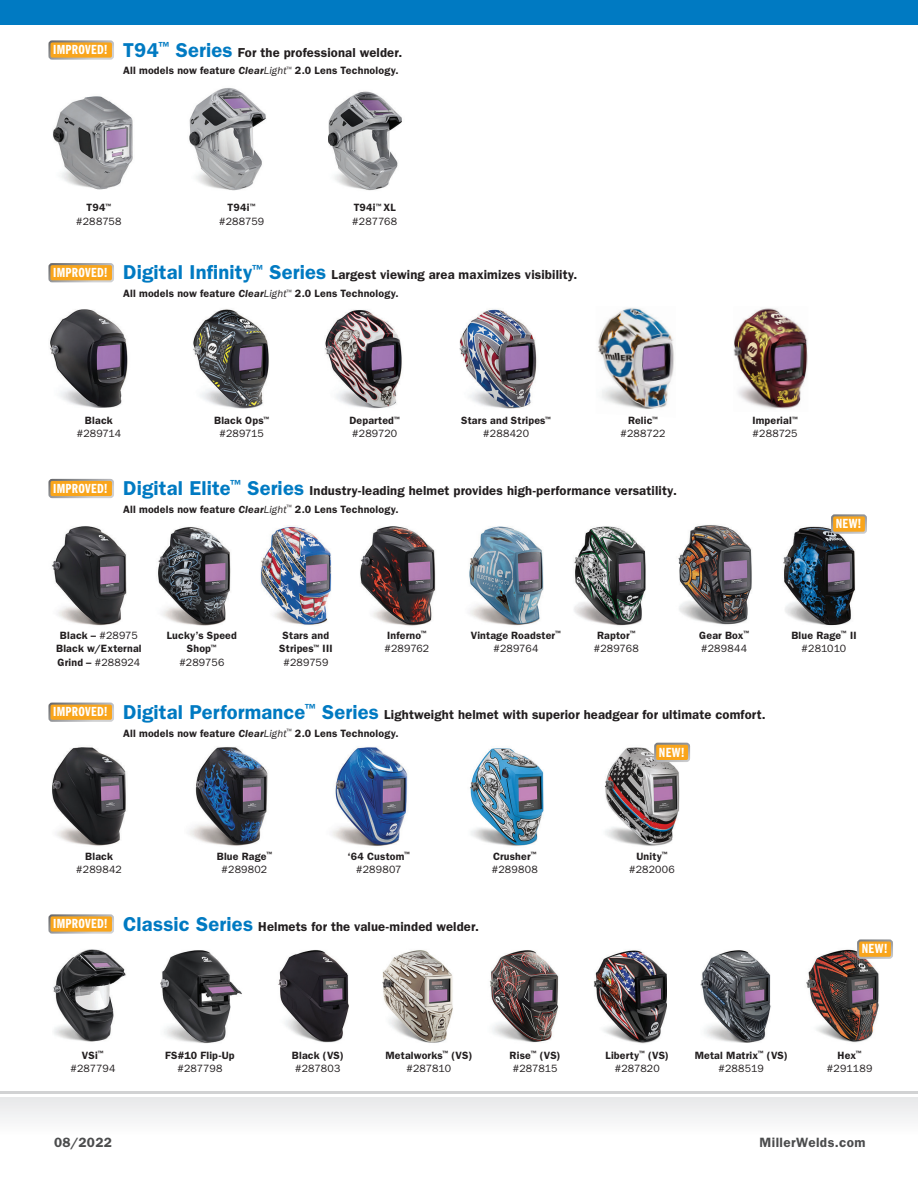
<style>
.page{position:relative;width:918px;height:1188px;background:#fff}
.page>*{position:absolute;margin:0;border:0;box-sizing:border-box;transform-origin:0 0}
.t1{font:13.8px "ITC Franklin Gothic Std Dm Cp";letter-spacing:.03em;color:#fff}
.t2{font:13.65px "ITC Franklin Gothic Std Dm Cp";letter-spacing:.02em;color:#fff}
.t3{font:600 13.5px "ITC Franklin Gothic Std";letter-spacing:.03em;color:#4b4c4d}
.t4{font:600 13.05px "ITC Franklin Gothic Std";letter-spacing:.01em;color:#231f20}
.t5{font:600 10.65px/13.5px "ITC Franklin Gothic Std";letter-spacing:.015em;color:#231f20;text-align:center}
.t6{font:10.65px/13.5px "ITC Franklin Gothic Std";letter-spacing:.01em;color:#231f20;text-align:center}
.s1{font-size:20.1px;color:#007ac2}
.s2{font-style:italic}
.s3{font-weight:400;font-style:italic}
.s4{font-weight:600}
.s5{font-weight:400}
</style>
<div class="page">
<div style="left:0;top:1098px;width:918px;height:90px;background:linear-gradient(to bottom,#f0f0f1,#fff)"></div>
<hr style="left:0;top:1091px;width:918px;height:3px;background:#d1d2d3">
<div style="left:0;top:0;width:918px;height:25px;background:#007ac2"></div>
<img style="left:53px;top:96px;width:80px;height:94px">
<img style="left:328px;top:91px;width:74px;height:100px">
<img style="left:189px;top:88px;width:77px;height:103px">
<div style="left:50px;top:41px;width:63px;height:18px;background:#f9a51b;border-radius:3px"></div>
<div style="left:48px;top:40px;width:66px;height:20px;border:2px solid #fff;border-radius:3px"></div>
<img style="left:193px;top:309px;width:76px;height:99px">
<img style="left:325px;top:309px;width:77px;height:100px">
<img style="left:459px;top:309px;width:78px;height:100px">
<img style="left:598px;top:308px;width:76px;height:101px">
<img style="left:733px;top:308px;width:75px;height:101px">
<img style="left:50px;top:309px;width:78px;height:99px">
<div style="left:50px;top:264px;width:63px;height:17px;background:#f9a51b;border-radius:3px"></div>
<div style="left:48px;top:263px;width:66px;height:19px;border:2px solid #fff;border-radius:3px"></div>
<img style="left:783px;top:526px;width:72px;height:100px">
<img style="left:51px;top:526px;width:75px;height:100px">
<img style="left:158px;top:527px;width:73px;height:99px">
<img style="left:260px;top:526px;width:71px;height:99px">
<img style="left:469px;top:526px;width:75px;height:100px">
<img style="left:574px;top:526px;width:72px;height:100px">
<img style="left:360px;top:526px;width:76px;height:100px">
<img style="left:678px;top:525px;width:74px;height:100px">
<div style="left:50px;top:480px;width:63px;height:17px;background:#f9a51b;border-radius:3px"></div>
<div style="left:48px;top:479px;width:66px;height:19px;border:2px solid #fff;border-radius:3px"></div>
<div style="left:832px;top:515px;width:34px;height:18px;background:#f9a51b;border-radius:3px"></div>
<div style="left:831px;top:514px;width:36px;height:20px;border:2px solid #fff;border-radius:3px"></div>
<img style="left:604px;top:742px;width:75px;height:104px">
<img style="left:189px;top:747px;width:79px;height:99px">
<img style="left:331px;top:747px;width:77px;height:99px">
<img style="left:470px;top:748px;width:74px;height:98px">
<img style="left:52px;top:747px;width:74px;height:99px">
<div style="left:50px;top:704px;width:63px;height:17px;background:#f9a51b;border-radius:3px"></div>
<div style="left:48px;top:703px;width:66px;height:19px;border:2px solid #fff;border-radius:3px"></div>
<div style="left:655px;top:744px;width:34px;height:17px;background:#f9a51b;border-radius:3px"></div>
<div style="left:654px;top:743px;width:36px;height:19px;border:2px solid #fff;border-radius:3px"></div>
<img style="left:806px;top:949px;width:73px;height:94px">
<img style="left:278px;top:950px;width:71px;height:93px">
<img style="left:700px;top:950px;width:71px;height:93px">
<img style="left:382px;top:950px;width:71px;height:93px">
<img style="left:489px;top:950px;width:70px;height:93px">
<img style="left:593px;top:950px;width:73px;height:94px">
<div style="left:50px;top:915px;width:63px;height:18px;background:#f9a51b;border-radius:3px"></div>
<div style="left:48px;top:914px;width:66px;height:20px;border:2px solid #fff;border-radius:3px"></div>
<img style="left:53px;top:949px;width:73px;height:93px">
<div style="left:858px;top:941px;width:34px;height:17px;background:#f9a51b;border-radius:3px"></div>
<div style="left:857px;top:939px;width:36px;height:20px;border:2px solid #fff;border-radius:3px"></div>
<img style="left:160px;top:950px;width:82px;height:94px">
<p class="t2" style="left:53px;top:42px;width:56px">IMPROVED!</p>
<p class="t4" style="left:123px;top:44px;width:281px"><span class="s1">T94</span><sup>™</sup> <span class="s1">Series</span> For the professional welder.</p>
<p class="t5" style="left:123px;top:64px;width:277px">All models now feature <span class="s2">Clear</span><span class="s3">Light</span><sup>™</sup> 2.0 Lens Technology.</p>
<p class="t6" style="left:76px;top:201px;width:47px"><span class="s4">T94</span><sup>™ </sup>#288758</p>
<p class="t6" style="left:219px;top:201px;width:47px"><span class="s4">T94i</span><sup>™ </sup>#288759</p>
<p class="t6" style="left:352px;top:201px;width:46px;text-align:left"><span class="s4">T94i</span><sup>™</sup> <span class="s4">XL </span>#287768</p>
<p class="t4" style="left:123px;top:267px;width:456px"><span class="s1">Digital Infinity</span><sup>™</sup> <span class="s1">Series</span> Largest viewing area maximizes visibility.</p>
<p class="t5" style="left:123px;top:287px;width:277px">All models now feature <span class="s2">Clear</span><span class="s3">Light</span><sup>™</sup> 2.0 Lens Technology.</p>
<p class="t2" style="left:53px;top:265px;width:56px">IMPROVED!</p>
<p class="t6" style="left:77px;top:414px;width:46px"><span class="s4">Black </span>#289714</p>
<p class="t5" style="left:214px;top:414px;width:57px">Black Ops<sup>™ </sup><span class="s5">#289715</span></p>
<p class="t5" style="left:349px;top:414px;width:52px;text-align:left">Departed<sup>™ </sup><span class="s5">#289720</span></p>
<p class="t5" style="left:461px;top:414px;width:91px">Stars and Stripes<sup>™ </sup><span class="s5">#288420</span></p>
<p class="t6" style="left:620px;top:414px;width:47px"><span class="s4">Relic</span><sup>™ </sup>#288722</p>
<p class="t5" style="left:752px;top:414px;width:47px;text-align:left">Imperial<sup>™ </sup><span class="s5">#288725</span></p>
<p class="t2" style="left:53px;top:481px;width:56px">IMPROVED!</p>
<p class="t4" style="left:123px;top:483px;width:555px"><span class="s1">Digital Elite</span><sup>™</sup> <span class="s1">Series</span> Industry-leading helmet provides high-performance versatility.</p>
<p class="t5" style="left:123px;top:502px;width:277px">All models now feature <span class="s2">Clear</span><span class="s3">Light</span><sup>™</sup> 2.0 Lens Technology.</p>
<p class="t1" style="left:836px;top:516px;width:27px">NEW!</p>
<p class="t5" style="left:56px;top:629px;width:87px">Black – <span class="s5">#28975<br></span>Black w/External</p>
<p class="t6" style="left:58px;top:656px;width:84px"><span class="s4">Grind –</span> #288924</p>
<p class="t5" style="left:167px;top:629px;width:72px">Lucky’s Speed</p>
<p class="t6" style="left:179px;top:642px;width:47px"><span class="s4">Shop</span><sup>™ </sup>#289756</p>
<p class="t5" style="left:279px;top:629px;width:55px">Stars and<br>Stripes<sup>™</sup> III <span class="s5">#289759</span></p>
<p class="t5" style="left:385px;top:629px;width:46px;text-align:left">Inferno<sup>™ </sup><span class="s5">#289762</span></p>
<p class="t5" style="left:471px;top:629px;width:92px">Vintage Roadster<sup>™ </sup><span class="s5">#289764</span></p>
<p class="t6" style="left:594px;top:629px;width:46px"><span class="s4">Raptor</span><sup>™ </sup>#289768</p>
<p class="t5" style="left:699px;top:629px;width:51px;text-align:left">Gear Box<sup>™ </sup><span class="s5">#289844</span></p>
<p class="t5" style="left:791px;top:629px;width:67px">Blue Rage<sup>™</sup> II <span class="s5">#281010</span></p>
<p class="t2" style="left:53px;top:704px;width:56px">IMPROVED!</p>
<p class="t4" style="left:123px;top:707px;width:644px"><span class="s1">Digital Performance</span><sup>™</sup> <span class="s1">Series</span> Lightweight helmet with superior headgear for ultimate comfort.</p>
<p class="t5" style="left:123px;top:726px;width:277px">All models now feature <span class="s2">Clear</span><span class="s3">Light</span><sup>™</sup> 2.0 Lens Technology.</p>
<p class="t1" style="left:659px;top:744px;width:27px">NEW!</p>
<p class="t6" style="left:76px;top:849px;width:47px"><span class="s4">Black </span>#289842</p>
<p class="t5" style="left:217px;top:849px;width:57px">Blue Rage<sup>™ </sup><span class="s5">#289802</span></p>
<p class="t5" style="left:348px;top:849px;width:64px">‘64 Custom<sup>™ </sup><span class="s5">#289807</span></p>
<p class="t5" style="left:492px;top:849px;width:47px;text-align:left">Crusher<sup>™ </sup><span class="s5">#289808</span></p>
<p class="t6" style="left:629px;top:849px;width:47px"><span class="s4">Unity</span><sup>™ </sup>#282006</p>
<p class="t2" style="left:53px;top:916px;width:56px">IMPROVED!</p>
<p class="t4" style="left:123px;top:918px;width:357px"><span class="s1">Classic Series</span> Helmets for the value-minded welder.</p>
<p class="t1" style="left:862px;top:941px;width:27px">NEW!</p>
<p class="t6" style="left:70px;top:1048px;width:46px"><span class="s4">VSi</span><sup>™ </sup>#287794</p>
<p class="t5" style="left:165px;top:1048px;width:71px">FS#10 Flip-Up <span class="s5">#287798</span></p>
<p class="t5" style="left:292px;top:1048px;width:53px">Black (VS) <span class="s5">#287803</span></p>
<p class="t5" style="left:385px;top:1048px;width:88px">Metalworks<sup>™</sup> (VS) <span class="s5">#287810</span></p>
<p class="t5" style="left:510px;top:1048px;width:53px;text-align:left">Rise<sup>™</sup> (VS) <span class="s5">#287815</span></p>
<p class="t5" style="left:606px;top:1048px;width:65px">Liberty<sup>™</sup> (VS) <span class="s5">#287820</span></p>
<p class="t5" style="left:695px;top:1048px;width:95px">Metal Matrix<sup>™</sup> (VS) <span class="s5">#288519</span></p>
<p class="t6" style="left:827px;top:1048px;width:47px"><span class="s4">Hex</span><sup>™ </sup>#291189</p>
<p class="t3" style="left:54px;top:1134px;width:60px">08/2022</p>
<p class="t3" style="left:760px;top:1134px;width:107px">MillerWelds.com</p>
</div>
